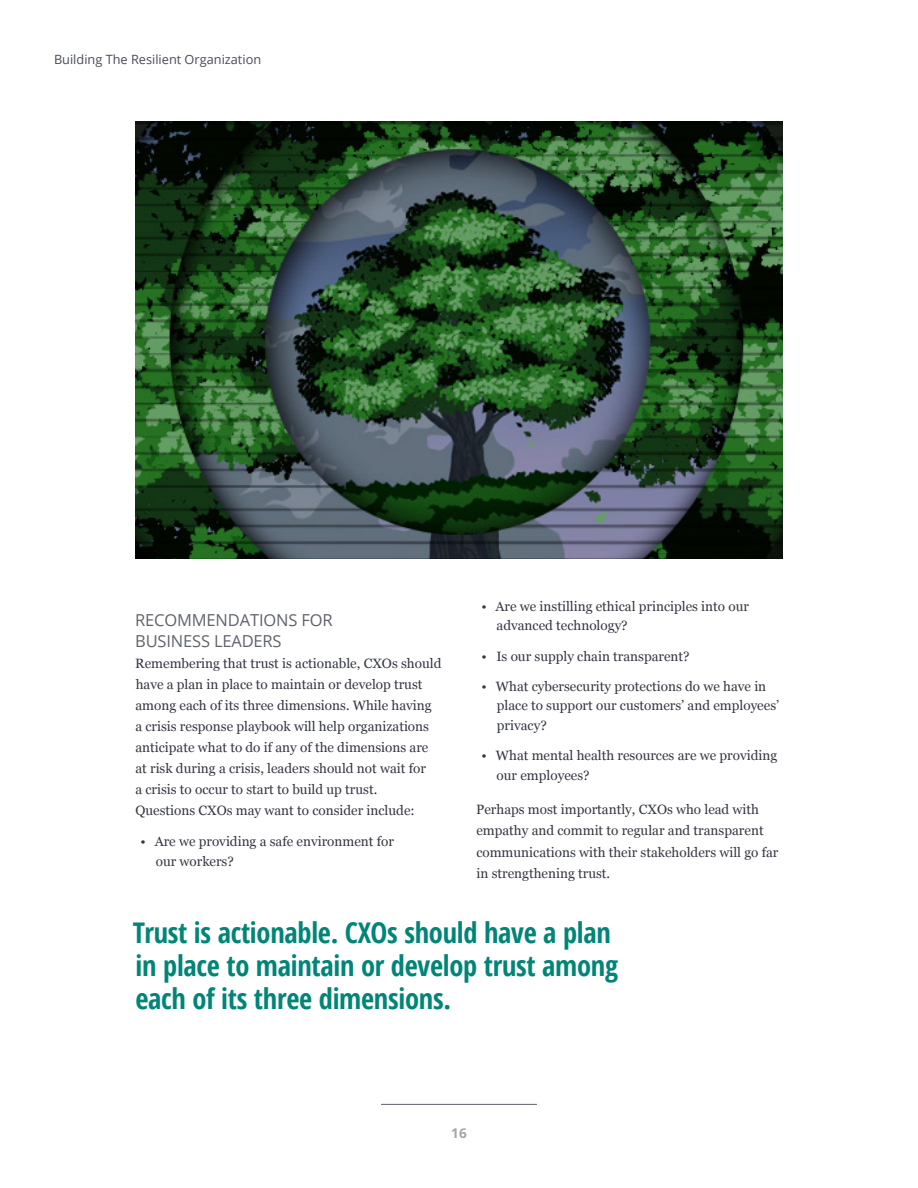
<style>
.page{position:relative;width:918px;height:1188px;background:#fff}
.page>*{position:absolute;margin:0;border:0;box-sizing:border-box;transform-origin:0 0}
.t1{font:700 condensed 28.5px/33px "Open Sans";letter-spacing:-.01em;color:#018577}
.t2{font:16.5px/21px "Open Sans";letter-spacing:-.01em;color:#5f636a}
.t3{font:13.5px/21px "Georgia";color:#343741}
.t4{font:700 13.5px "Open Sans";color:#a3a7a9}
.t5{font:12.75px "Open Sans";color:#474c55}
</style>
<div class="page">
<hr style="left:381px;top:1104px;width:156px;height:1px;background:#5f636a">
<img style="left:135px;top:122px;width:648px;height:436px">
<p class="t5" style="left:54px;top:50px;width:209px">Building The Resilient Organization</p>
<p class="t2" style="left:135px;top:609px;width:199px">RECOMMENDATIONS FOR<br>BUSINESS LEADERS</p>
<p class="t3" style="left:135px;top:652px;width:308px">Remembering that trust is actionable, CXOs should have a plan in place to maintain or develop trust among each of its three dimensions. While having a crisis response playbook will help organizations anticipate what to do if any of the dimensions are at risk during a crisis, leaders should not wait for<br>a crisis to occur to start to build up trust.<br>Questions CXOs may want to consider include:</p>
<p class="t3" style="left:156px;top:831px;width:240px;line-height:19.5px;text-indent:-15px">• Are we providing a safe environment for our workers?</p>
<p class="t3" style="left:497px;top:596px;width:254px;line-height:19.5px;text-indent:-15px">• Are we instilling ethical principles into our advanced technology?</p>
<p class="t3" style="left:481px;top:645px;width:210px">• Is our supply chain transparent?</p>
<p class="t3" style="left:497px;top:676px;width:284px;line-height:19.5px;text-indent:-16px">• What cybersecurity protections do we have in place to support our customers’ and employees’ privacy?</p>
<p class="t3" style="left:497px;top:745px;width:282px;line-height:19.5px;text-indent:-15px">• What mental health resources are we providing our employees?</p>
<p class="t3" style="left:476px;top:799px;width:304px">Perhaps most importantly, CXOs who lead with empathy and commit to regular and transparent communications with their stakeholders will go far in strengthening trust.</p>
<h1 class="t1" style="left:133px;top:916px;width:487px">Trust is actionable. CXOs should have a plan in place to maintain or develop trust among each of its three dimensions.</h1>
<p class="t4" style="left:451px;top:1123px;width:17px">16</p>
</div>
